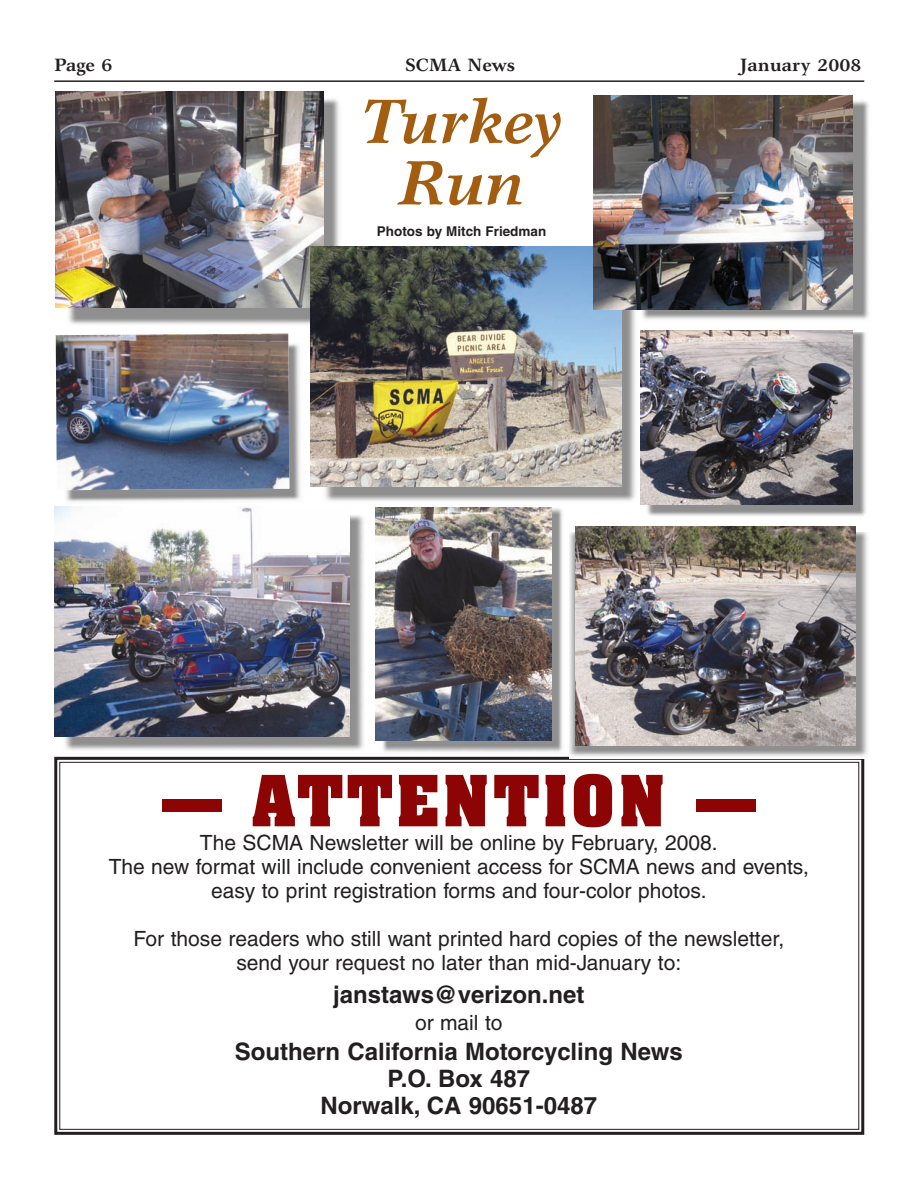
<style>
.page{position:relative;width:918px;height:1188px;background:#fff}
.page>*{position:absolute;margin:0;border:0;box-sizing:border-box;transform-origin:0 0}
.t1{font:italic 700 63px/61.5px "Garth Graphic";letter-spacing:-.02em;color:#a25d11;text-align:center}
.t2{font:700 60px "Aachen";letter-spacing:.07em;color:#8c0403}
.t3{font:700 24px/27px "Helvetica";color:#231f20;text-align:center}
.t4{font:21px/24px "Helvetica";color:#231f20;text-align:center}
.t5{font:700 18px "Garth Graphic";color:#231f20}
.t6{font:700 13.5px "Helvetica";color:#231f20}
</style>
<div class="page">
<img style="left:647px;top:333px;width:219px;height:183px">
<img style="left:640px;top:330px;width:212px;height:175px">
<hr style="left:54px;top:80px;width:810px;height:2px;background:#231f20">
<div style="left:54px;top:757px;width:810px;height:378px;border:3px solid #231f20"></div>
<img style="left:68px;top:96px;width:274px;height:231px">
<img style="left:56px;top:91px;width:267px;height:217px">
<img style="left:383px;top:507px;width:180px;height:245px">
<img style="left:375px;top:507px;width:176px;height:234px">
<img style="left:325px;top:309px;width:315px;height:192px">
<img style="left:311px;top:247px;width:311px;height:240px">
<img style="left:66px;top:344px;width:234px;height:158px">
<img style="left:56px;top:334px;width:233px;height:156px">
<img style="left:65px;top:516px;width:299px;height:234px">
<img style="left:54px;top:506px;width:296px;height:231px">
<img style="left:570px;top:532px;width:298px;height:227px">
<img style="left:576px;top:526px;width:280px;height:219px">
<img style="left:641px;top:99px;width:228px;height:220px">
<img style="left:594px;top:95px;width:258px;height:214px">
<p class="t5" style="left:54px;top:58px;width:60px">Page 6</p>
<p class="t5" style="left:406px;top:58px;width:111px">SCMA News</p>
<p class="t5" style="left:740px;top:58px;width:123px">January 2008</p>
<h1 class="t1" style="left:360px;top:97px;width:204px">Turkey<br>Run</h1>
<p class="t6" style="left:377px;top:226px;width:171px">Photos by Mitch Friedman</p>
<h2 class="t2" style="left:162px;top:775px;width:596px">— ATTENTION —</h2>
<p class="t4" style="left:109px;top:833px;width:702px">The SCMA Newsletter will be online by February, 2008.<br>The new format will include convenient access for SCMA news and events, easy to print registration forms and four-color photos.</p>
<p class="t4" style="left:133px;top:929px;width:652px">For those readers who still want printed hard copies of the newsletter, send your request no later than mid-January to:</p>
<p class="t3" style="left:333px;top:984px;width:253px">janstaws@verizon.net</p>
<p class="t4" style="left:415px;top:1013px;width:89px">or mail to</p>
<p class="t3" style="left:235px;top:1041px;width:449px">Southern California Motorcycling News<br>P.O. Box 487<br>Norwalk, CA 90651-0487</p>
</div>
